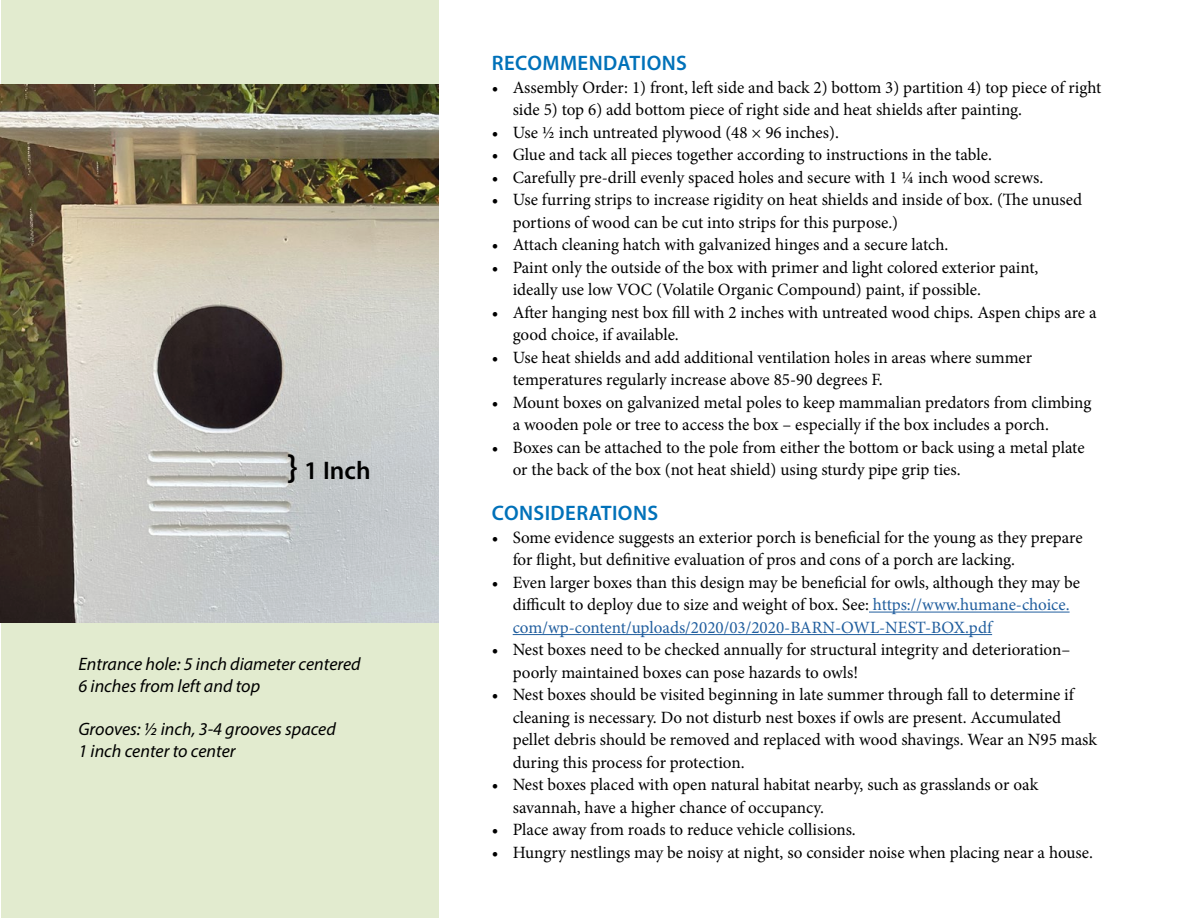
<style>
.page{position:relative;width:1188px;height:918px;background:#fff}
.page>*{position:absolute;margin:0;border:0;box-sizing:border-box;transform-origin:0 0}
.t1{font:600 25.5px "Myriad Pro";color:#000}
.t2{font:600 21px "Myriad Pro";letter-spacing:.02em;color:#0071b9}
.t3{font:italic 18px/21.6px "Myriad Pro";color:#000}
.t4{font:17.25px/22.5px "Minion Pro";color:#000}
.s1{font-size:36px}
.s2{color:#215e9e}
</style>
<div class="page">
<div style="left:1px;top:0;width:437px;height:918px;background:#e2ebcf"></div>
<hr style="left:869px;top:612px;width:201px;height:1px;background:#215e9e">
<hr style="left:513px;top:634px;width:479px;height:1px;background:#215e9e">
<img style="left:0;top:84px;width:438px;height:539px">
<h1 class="t1" style="left:287px;top:454px;width:85px"><span class="s1">}</span> 1 Inch</h1>
<p class="t3" style="left:78px;top:653px;width:284px">Entrance hole: 5 inch diameter centered<br>6 inches from left and top</p>
<p class="t3" style="left:78px;top:718px;width:259px">Grooves: ½ inch, 3-4 grooves spaced<br>1 inch center to center</p>
<p class="t2" style="left:492px;top:50px;width:197px">RECOMMENDATIONS</p>
<p class="t4" style="left:513px;top:76px;width:590px;text-indent:-21px">• Assembly Order: 1) front, left side and back 2) bottom 3) partition 4) top piece of right side 5) top 6) add bottom piece of right side and heat shields after painting.</p>
<p class="t4" style="left:492px;top:121px;width:349px">• Use ½ inch untreated plywood (48 × 96 inches).</p>
<p class="t4" style="left:492px;top:144px;width:502px">• Glue and tack all pieces together according to instructions in the table.</p>
<p class="t4" style="left:492px;top:166px;width:553px">• Carefully pre-drill evenly spaced holes and secure with 1 ¼ inch wood screws.</p>
<p class="t4" style="left:513px;top:189px;width:571px;text-indent:-21px">• Use furring strips to increase rigidity on heat shields and inside of box. (The unused portions of wood can be cut into strips for this purpose.)</p>
<p class="t4" style="left:492px;top:234px;width:458px">• Attach cleaning hatch with galvanized hinges and a secure latch.</p>
<p class="t4" style="left:513px;top:256px;width:527px;text-indent:-21px">• Paint only the outside of the box with primer and light colored exterior paint, ideally use low VOC (Volatile Organic Compound) paint, if possible.</p>
<p class="t4" style="left:513px;top:301px;width:585px;text-indent:-21px">• After hanging nest box fill with 2 inches with untreated wood chips. Aspen chips are a good choice, if available.</p>
<p class="t4" style="left:513px;top:346px;width:521px;text-indent:-21px">• Use heat shields and add additional ventilation holes in areas where summer temperatures regularly increase above 85-90 degrees F.</p>
<p class="t4" style="left:513px;top:391px;width:580px;text-indent:-21px">• Mount boxes on galvanized metal poles to keep mammalian predators from climbing a wooden pole or tree to access the box – especially if the box includes a porch.</p>
<p class="t4" style="left:513px;top:436px;width:573px;text-indent:-21px">• Boxes can be attached to the pole from either the bottom or back using a metal plate or the back of the box (not heat shield) using sturdy pipe grip ties.</p>
<p class="t2" style="left:492px;top:500px;width:168px">CONSIDERATIONS</p>
<p class="t4" style="left:513px;top:526px;width:571px;text-indent:-21px">• Some evidence suggests an exterior porch is beneficial for the young as they prepare for flight, but definitive evaluation of pros and cons of a porch are lacking.</p>
<p class="t4" style="left:513px;top:571px;width:569px;text-indent:-21px">• Even larger boxes than this design may be beneficial for owls, although they may be difficult to deploy due to size and weight of box. See: <span class="s2">https://www.humane-choice. com/wp-content/uploads/2020/03/2020-BARN-OWL-NEST-BOX.pdf</span></p>
<p class="t4" style="left:513px;top:639px;width:559px;text-indent:-21px">• Nest boxes need to be checked annually for structural integrity and deterioration– poorly maintained boxes can pose hazards to owls!</p>
<p class="t4" style="left:513px;top:684px;width:586px;text-indent:-21px">• Nest boxes should be visited beginning in late summer through fall to determine if cleaning is necessary. Do not disturb nest boxes if owls are present. Accumulated pellet debris should be removed and replaced with wood shavings. Wear an N95 mask during this process for protection.</p>
<p class="t4" style="left:513px;top:774px;width:527px;text-indent:-21px">• Nest boxes placed with open natural habitat nearby, such as grasslands or oak savannah, have a higher chance of occupancy.</p>
<p class="t4" style="left:492px;top:819px;width:366px">• Place away from roads to reduce vehicle collisions.</p>
<p class="t4" style="left:492px;top:841px;width:603px">• Hungry nestlings may be noisy at night, so consider noise when placing near a house.</p>
</div>
